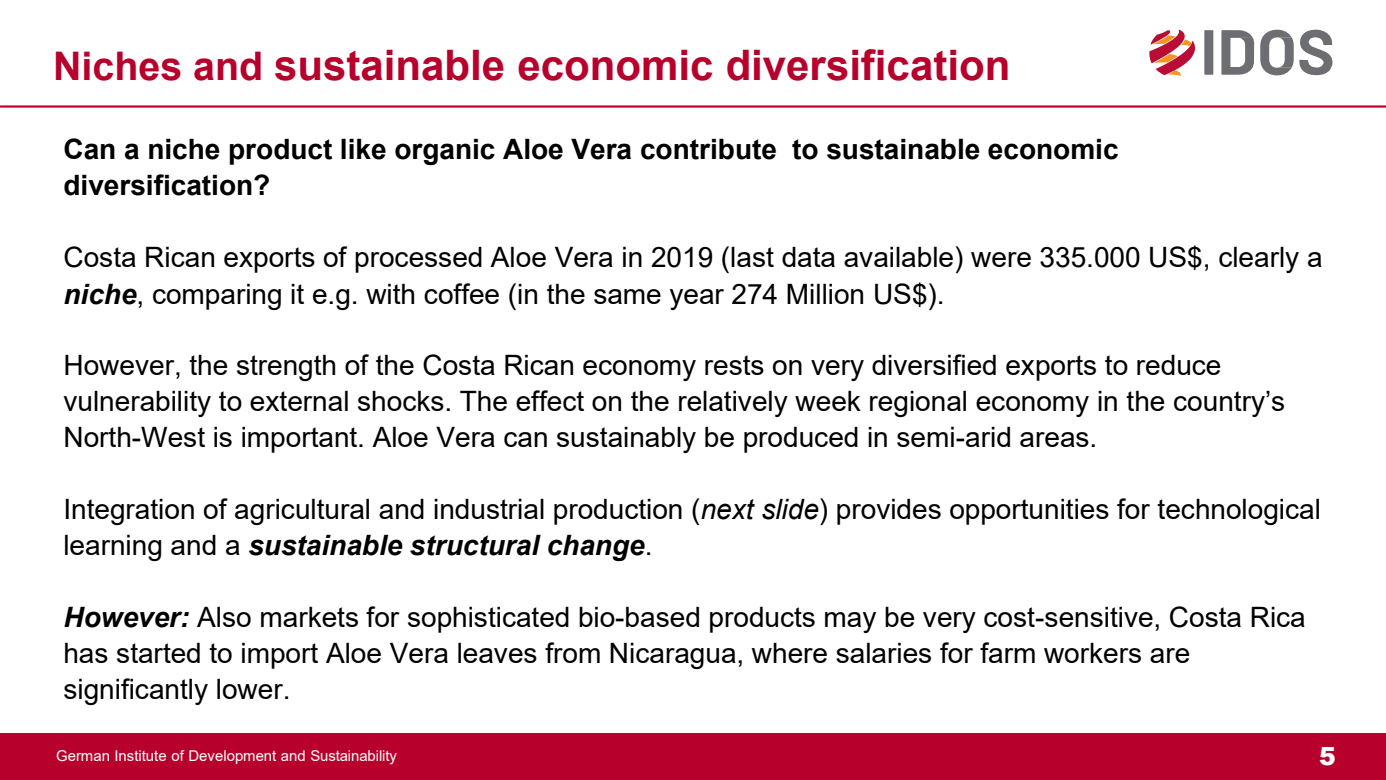
<style>
.page{position:relative;width:1386px;height:780px;background:#fff}
.page>*{position:absolute;margin:0;border:0;box-sizing:border-box;transform-origin:0 0}
.t1{font:700 42px "Arial";color:#b7002b}
.t2{font:28px/36px "Arial";color:#000}
.t3{font:700 28px/35.9px "Arial";color:#000}
.t4{font:900 25.03px "Arial";color:#fff}
.t5{font:14.88px "Arial";color:#fff}
.s1{font-size:39.38px}
.s2{font-weight:700;font-style:italic}
.s3{font-style:italic}
</style>
<div class="page">
<hr style="left:0;top:105px;width:1385px;height:2px;background:#b7002b">
<svg style="left:1204px;top:30px;width:9px;height:45px"></svg>
<svg style="left:1221px;top:30px;width:32px;height:45px"></svg>
<svg style="left:1260px;top:30px;width:33px;height:45px"></svg>
<svg style="left:1299px;top:30px;width:33px;height:45px"></svg>
<svg style="left:1149px;top:30px;width:45px;height:45px"></svg>
<div style="left:0;top:732px;width:1385px;height:47px;background:#b7002b"></div>
<h2 class="t1" style="left:53px;top:35px;width:958px"><span class="s1">Niches and</span> sustainable economic diversification</h2>
<p class="t3" style="left:63px;top:132px;width:1056px">Can a niche product like organic Aloe Vera contribute to sustainable economic diversification?</p>
<p class="t2" style="left:63px;top:239px;width:1260px">Costa Rican exports of processed Aloe Vera in 2019 (last data available) were 335.000 US$, clearly a <span class="s2">niche</span>, comparing it e.g. with coffee (in the same year 274 Million US$).</p>
<p class="t2" style="left:63px;top:347px;width:1223px">However, the strength of the Costa Rican economy rests on very diversified exports to reduce vulnerability to external shocks. The effect on the relatively week regional economy in the country’s<br>North-West is important. Aloe Vera can sustainably be produced in semi-arid areas.</p>
<p class="t2" style="left:63px;top:491px;width:1258px">Integration of agricultural and industrial production (<span class="s3">next slide</span>) provides opportunities for technological learning and a <span class="s2">sustainable structural change</span>.</p>
<p class="t2" style="left:63px;top:599px;width:1243px"><span class="s2">However:</span> Also markets for sophisticated bio-based products may be very cost-sensitive, Costa Rica has started to import Aloe Vera leaves from Nicaragua, where salaries for farm workers are significantly lower.</p>
<p class="t5" style="left:56px;top:745px;width:342px">German Institute of Development and Sustainability</p>
<p class="t4" style="left:1318px;top:737px;width:18px">5</p>
</div>
